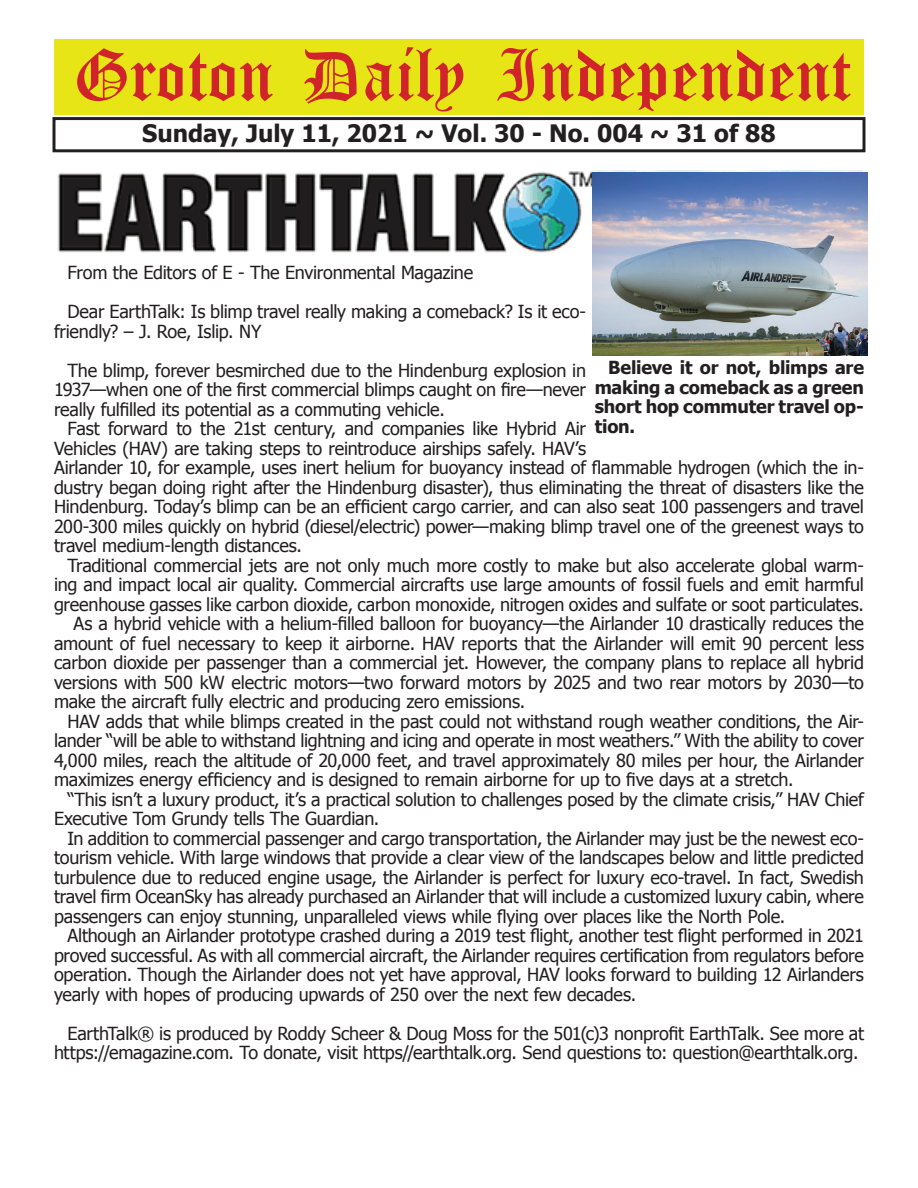
<style>
.page{position:relative;width:918px;height:1188px;background:#fff}
.page>*{position:absolute;margin:0;border:0;box-sizing:border-box;transform-origin:0 0}
.t1{font:54px "Old English Five";color:#d1232a}
.t2{font:700 24px "Tahoma";color:#231f20}
.t3{font:18px/19.5px "Tahoma";letter-spacing:-.015em;color:#231f20}
.t4{font:700 18px/19.5px "Tahoma";letter-spacing:-.01em;color:#231f20;text-align:justify}
</style>
<div class="page">
<div style="left:52px;top:117px;width:814px;height:35px;border:3px solid #231f20"></div>
<div style="left:54px;top:40px;width:810px;height:75px;background:#e7e515"></div>
<img style="left:57px;top:171px;width:536px;height:84px">
<img style="left:593px;top:172px;width:274px;height:183px">
<h1 class="t1" style="left:73px;top:50px;width:779px">Groton Daily Independent</h1>
<h2 class="t2" style="left:142px;top:116px;width:635px">Sunday, July 11, 2021 ~ Vol. 30 - No. 004 ~ 31 of 88</h2>
<p class="t3" style="left:68px;top:253px;width:520px;line-height:39px">From the Editors of E - The Environmental Magazine<br>Dear EarthTalk: Is blimp travel really making a comeback? Is it eco-</p>
<p class="t3" style="left:68px;top:311px;width:520px;line-height:39px;text-indent:-14px">friendly? – J. Roe, Islip. NY<br>The blimp, forever besmirched due to the Hindenburg explosion in</p>
<p class="t3" style="left:54px;top:379px;width:534px">1937—when one of the first commercial blimps caught on fire—never really fulfilled its potential as a commuting vehicle.</p>
<p class="t3" style="left:54px;top:418px;width:812px;text-indent:14px">Fast forward to the 21st century, and companies like Hybrid Air<br>Vehicles (HAV) are taking steps to reintroduce airships safely. HAV’s<br>Airlander 10, for example, uses inert helium for buoyancy instead of flammable hydrogen (which the in&shy;dustry began doing right after the Hindenburg disaster), thus eliminating the threat of disasters like the Hindenburg. Today’s blimp can be an efficient cargo carrier, and can also seat 100 passengers and travel 200-300 miles quickly on hybrid (diesel/electric) power—making blimp travel one of the greenest ways to travel medium-length distances.</p>
<p class="t3" style="left:68px;top:555px;width:798px">Traditional commercial jets are not only much more costly to make but also accelerate global warm-</p>
<p class="t3" style="left:54px;top:574px;width:812px">ing and impact local air quality. Commercial aircrafts use large amounts of fossil fuels and emit harmful</p>
<p class="t3" style="left:54px;top:594px;width:812px">greenhouse gasses like carbon dioxide, carbon monoxide, nitrogen oxides and sulfate or soot particulates.</p>
<p class="t3" style="left:74px;top:613px;width:792px">As a hybrid vehicle with a helium-filled balloon for buoyancy—the Airlander 10 drastically reduces the</p>
<p class="t3" style="left:54px;top:633px;width:812px">amount of fuel necessary to keep it airborne. HAV reports that the Airlander will emit 90 percent less</p>
<p class="t3" style="left:54px;top:652px;width:812px">carbon dioxide per passenger than a commercial jet. However, the company plans to replace all hybrid</p>
<p class="t3" style="left:54px;top:672px;width:812px">versions with 500 kW electric motors—two forward motors by 2025 and two rear motors by 2030—to</p>
<p class="t3" style="left:54px;top:691px;width:473px">make the aircraft fully electric and producing zero emissions.</p>
<p class="t3" style="left:68px;top:711px;width:798px">HAV adds that while blimps created in the past could not withstand rough weather conditions, the Air-</p>
<p class="t3" style="left:54px;top:730px;width:812px">lander “will be able to withstand lightning and icing and operate in most weathers.” With the ability to cover</p>
<p class="t3" style="left:54px;top:750px;width:812px">4,000 miles, reach the altitude of 20,000 feet, and travel approximately 80 miles per hour, the Airlander</p>
<p class="t3" style="left:54px;top:769px;width:741px">maximizes energy efficiency and is designed to remain airborne for up to five days at a stretch.</p>
<p class="t3" style="left:68px;top:789px;width:798px">“This isn’t a luxury product, it’s a practical solution to challenges posed by the climate crisis,” HAV Chief</p>
<p class="t3" style="left:54px;top:808px;width:327px">Executive Tom Grundy tells The Guardian.</p>
<p class="t3" style="left:68px;top:828px;width:798px">In addition to commercial passenger and cargo transportation, the Airlander may just be the newest eco-</p>
<p class="t3" style="left:54px;top:847px;width:812px">tourism vehicle. With large windows that provide a clear view of the landscapes below and little predicted</p>
<p class="t3" style="left:54px;top:867px;width:811px">turbulence due to reduced engine usage, the Airlander is perfect for luxury eco-travel. In fact, Swedish</p>
<p class="t3" style="left:54px;top:886px;width:812px">travel firm OceanSky has already purchased an Airlander that will include a customized luxury cabin, where</p>
<p class="t3" style="left:54px;top:906px;width:733px">passengers can enjoy stunning, unparalleled views while flying over places like the North Pole.</p>
<p class="t3" style="left:68px;top:925px;width:798px">Although an Airlander prototype crashed during a 2019 test flight, another test flight performed in 2021</p>
<p class="t3" style="left:54px;top:945px;width:811px">proved successful. As with all commercial aircraft, the Airlander requires certification from regulators before</p>
<p class="t3" style="left:54px;top:964px;width:811px">operation. Though the Airlander does not yet have approval, HAV looks forward to building 12 Airlanders</p>
<p class="t3" style="left:54px;top:984px;width:584px">yearly with hopes of producing upwards of 250 over the next few decades.</p>
<p class="t3" style="left:54px;top:1023px;width:812px;text-indent:14px">EarthTalk® is produced by Roddy Scheer &amp; Doug Moss for the 501(c)3 nonprofit EarthTalk. See more at https://emagazine.com. To donate, visit https//earthtalk.org. Send questions to: question@earthtalk.org.</p>
<p class="t4" style="left:595px;top:357px;width:271px;text-indent:14px">Believe it or not, blimps are making a comeback as a green short hop commuter travel op&shy;tion.</p>
</div>
